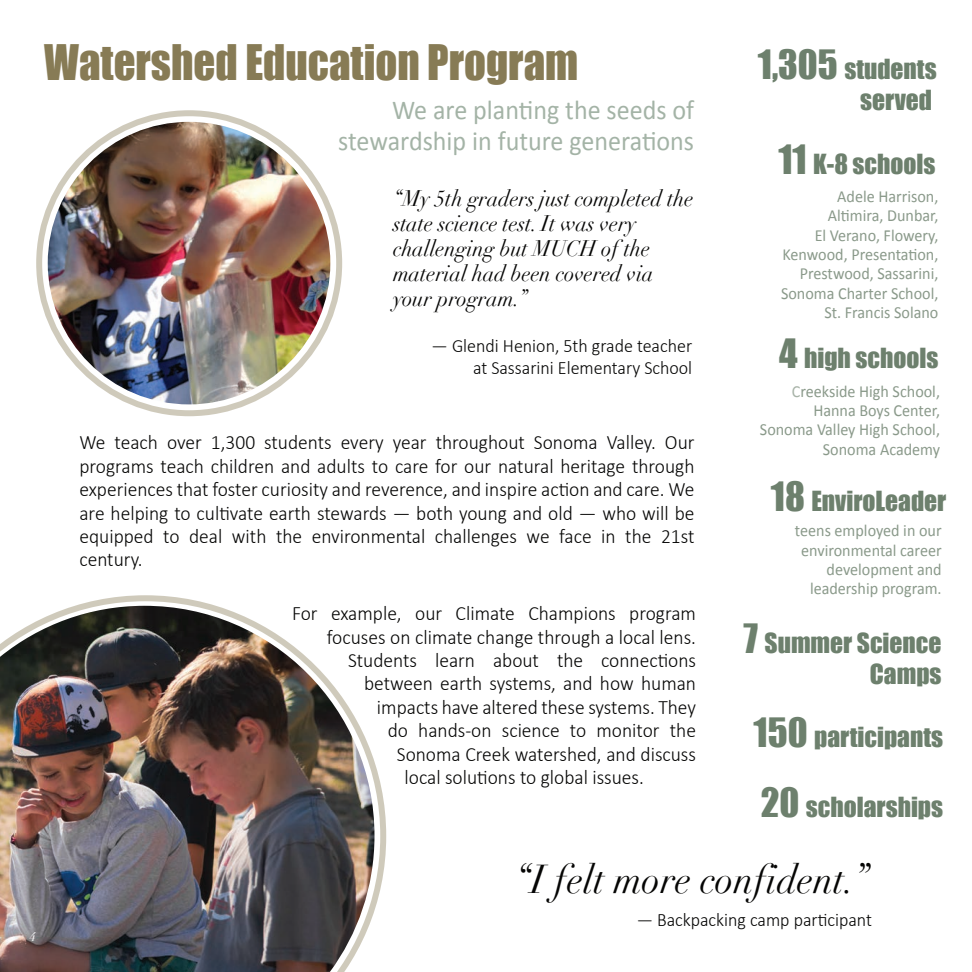
<style>
.page{position:relative;width:972px;height:972px;background:#fff}
.page>*{position:absolute;margin:0;border:0;box-sizing:border-box;transform-origin:0 0}
.t1{font:45px "Impact";color:#877b55;scale:.95 1}
.t2{font:italic 39.3px "Didot";color:#050504;scale:.95 1}
.t3{font:27.45px/31.3px "Calibri";color:rgb(103 129 107/.6);text-align:right;scale:.95 1}
.t4{font:25.5px/30.6px "Impact";color:#6d806d;text-align:right}
.t5{font:italic 22.05px/25.2px "Didot";color:#050504;scale:.95 1}
.t6{font:300 20.4px/23.4px "Calibri";color:#050504;text-align:justify;scale:.95 1}
.t7{font:300 18.9px/21.6px "Calibri";color:#050504;text-align:right;scale:.95 1}
.t8{font:16.95px/19.4px "Calibri";color:rgb(109 128 109/.8);text-align:right;scale:.95 1}
.t9{font:italic 12.6px "Didot";color:#fff;scale:.95 1}
.s1{font-size:37.2px}
.s2{color:rgb(109 128 109/.6)}
</style>
<div class="page">
<svg style="left:75px;top:595px;width:311px;height:317px"></svg>
<svg style="left:39px;top:113px;width:300px;height:300px"></svg>
<img style="left:0;top:606px;width:374px;height:366px">
<img style="left:48px;top:122px;width:282px;height:282px;border-radius:141px">
<h1 class="t1" style="left:44px;top:28px;width:564px">Watershed Education Program</h1>
<p class="t4" style="left:758px;top:53px;width:180px"><span class="s1">1,305</span> students served</p>
<h3 class="t3" style="left:338px;top:94px;width:376px">We are planting the seeds of stewardship in future generations</h3>
<p class="t5" style="left:393px;top:186px;width:318px">“My 5th graders just completed the state science test. It was very challenging but MUCH of the material had been covered via your program.”</p>
<p class="t7" style="left:432px;top:334px;width:276px">― Glendi Henion, 5th grade teacher at Sassarini Elementary School</p>
<p class="t4" style="left:778px;top:148px;width:158px"><span class="s1">11</span> K-8 schools</p>
<p class="t8" style="left:781px;top:187px;width:167px">Adele Harrison,<br>Altimira, Dunbar,<br>El Verano, Flowery,<br>Kenwood, Presentation,<br>Prestwood, Sassarini,<br>Sonoma Charter School,<br>St. Francis Solano</p>
<p class="t4" style="left:779px;top:342px;width:161px"><span class="s1">4</span> high schools</p>
<p class="t6" style="left:79px;top:430px;width:649px">We teach over 1,300 students every year throughout Sonoma Valley. Our programs teach children and adults to care for our natural heritage through experiences that foster curiosity and reverence, and inspire action and care. We are helping to cultivate earth stewards — both young and old — who will be equipped to deal with the environmental challenges we face in the 21st century.</p>
<p class="t6" style="left:292px;top:601px;width:427px">For example, our Climate Champions program</p>
<p class="t6" style="left:327px;top:624px;width:390px">focuses on climate change through a local lens.</p>
<p class="t6" style="left:348px;top:648px;width:368px">Students learn about the connections</p>
<p class="t6" style="left:364px;top:671px;width:351px">between earth systems, and how human</p>
<p class="t6" style="left:377px;top:694px;width:337px">impacts have altered these systems. They</p>
<p class="t6" style="left:388px;top:718px;width:326px">do hands-on science to monitor the</p>
<p class="t6" style="left:397px;top:741px;width:316px">Sonoma Creek watershed, and discuss</p>
<p class="t6" style="left:405px;top:765px;width:253px">local solutions to global issues.</p>
<p class="t8" style="left:760px;top:382px;width:191px"><span class="s2">C</span>reekside High School,<br>Hanna Boys Center,<br>Sonoma Valley High School,<br>Sonoma Academy</p>
<p class="t4" style="left:771px;top:485px;width:177px"><span class="s1">18</span> EnviroLeader</p>
<p class="t8" style="left:795px;top:521px;width:156px">teens employed in our environmental career development and leadership program.</p>
<p class="t4" style="left:743px;top:627px;width:200px"><span class="s1">7</span> Summer Science<br>Camps</p>
<p class="t4" style="left:754px;top:721px;width:191px"><span class="s1">150</span> participants</p>
<p class="t4" style="left:761px;top:791px;width:184px"><span class="s1">20</span> scholarships</p>
<p class="t9" style="left:30px;top:929px;width:8px">4</p>
<h2 class="t2" style="left:514px;top:855px;width:375px">“I felt more confident.”</h2>
<p class="t7" style="left:637px;top:908px;width:249px">― Backpacking camp participant</p>
</div>
